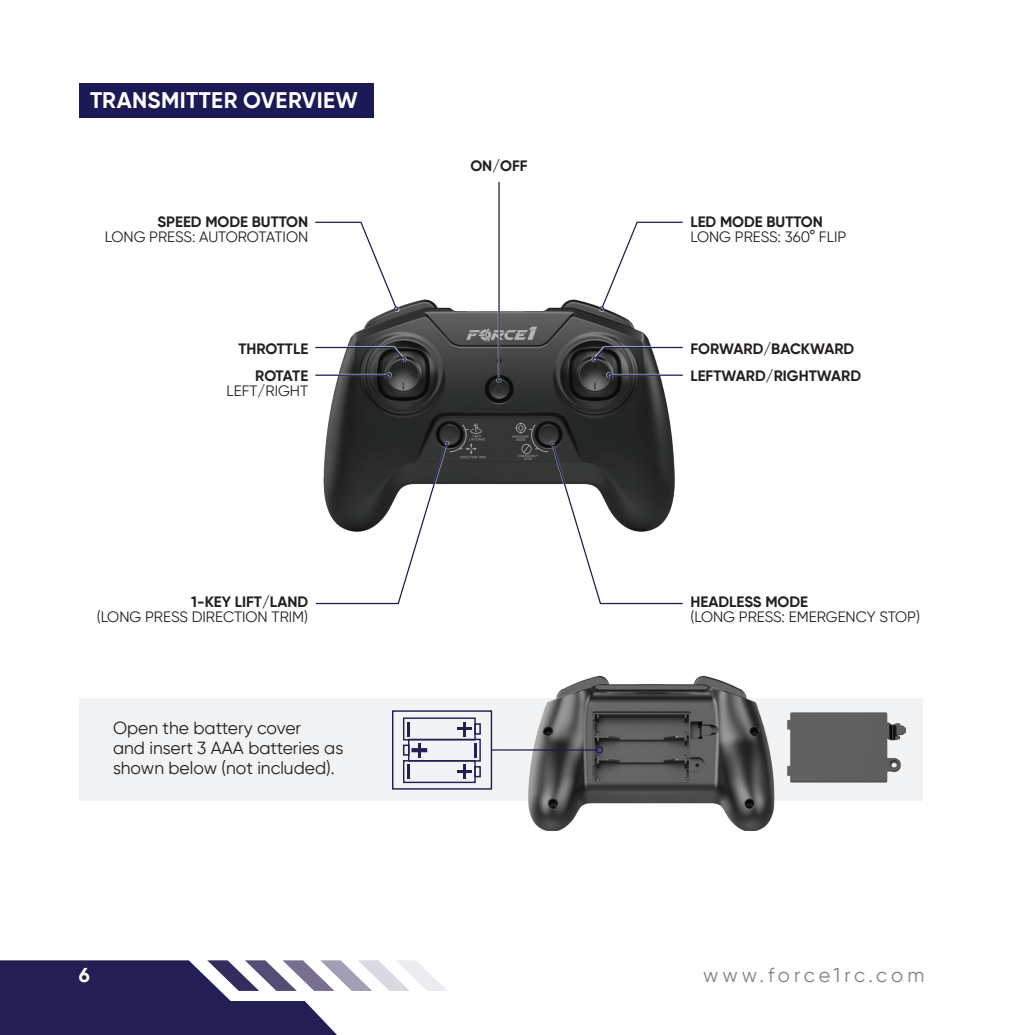
<style>
.page{position:relative;width:1035px;height:1035px;background:#fff}
.page>*{position:absolute;margin:0;border:0;box-sizing:border-box;transform-origin:0 0}
.t1{font:700 22.5px "Gilroy";letter-spacing:.015em;color:#fff}
.t2{font:20px "Gilroy";letter-spacing:.195em;color:#808285}
.t3{font:700 20px "Gilroy";color:#fff}
.t4{font:17.5px/20px "Gilroy";color:#231f20}
.t5{font:700 15px/26.8px "Gilroy";color:#231f20;text-align:right}
.t6{font:15px "Gilroy";color:#231f20}
</style>
<div class="page">
<svg style="left:0;top:960px;width:447px;height:75px"></svg>
<div style="left:79px;top:699px;width:844px;height:102px;background:#f2f3f4"></div>
<div style="left:79px;top:83px;width:294px;height:35px;background:#1c1a56"></div>
<img style="left:326px;top:299px;width:347px;height:186px">
<div style="left:314px;top:221px;width:86px;height:91px;background:#fff"></div>
<svg style="left:315px;top:221px;width:84px;height:90px"></svg>
<div style="left:599px;top:221px;width:85px;height:91px;background:#fff"></div>
<svg style="left:600px;top:221px;width:83px;height:90px"></svg>
<svg style="left:326px;top:346px;width:81px;height:17px"></svg>
<svg style="left:315px;top:346px;width:91px;height:16px"></svg>
<svg style="left:591px;top:346px;width:82px;height:17px"></svg>
<svg style="left:592px;top:346px;width:91px;height:16px"></svg>
<svg style="left:315px;top:372px;width:77px;height:6px"></svg>
<hr style="left:315px;top:375px;width:72px;height:1px;background:#1c1a56">
<svg style="left:387px;top:373px;width:4px;height:4px"></svg>
<svg style="left:606px;top:372px;width:77px;height:6px"></svg>
<hr style="left:611px;top:375px;width:72px;height:1px;background:#1c1a56">
<svg style="left:607px;top:373px;width:5px;height:4px"></svg>
<svg style="left:550px;top:442px;width:133px;height:163px"></svg>
<svg style="left:315px;top:442px;width:133px;height:163px"></svg>
<svg style="left:496px;top:181px;width:6px;height:202px"></svg>
<hr style="left:498px;top:182px;width:2px;height:196px;background:#1c1a56">
<svg style="left:497px;top:378px;width:4px;height:4px"></svg>
<img style="left:527px;top:675px;width:378px;height:156px">
<svg style="left:596px;top:746px;width:7px;height:7px"></svg>
<svg style="left:392px;top:710px;width:100px;height:80px"></svg>
<hr style="left:492px;top:749px;width:105px;height:2px;background:#1c1a56">
<hr style="left:412px;top:749px;width:14px;height:3px;background:#231f55">
<h1 class="t1" style="left:90px;top:86px;width:270px">TRANSMITTER OVERVIEW</h1>
<p class="t5" style="left:158px;top:208px;width:152px">SPEED MODE BUTTON</p>
<p class="t6" style="left:105px;top:228px;width:205px">LONG PRESS: AUTOROTATION</p>
<p class="t5" style="left:238px;top:335px;width:71px">THROTTLE<br>ROTATE</p>
<p class="t6" style="left:226px;top:381px;width:83px">LEFT/RIGHT</p>
<p class="t5" style="left:191px;top:588px;width:118px">1-KEY LIFT/LAND</p>
<p class="t6" style="left:97px;top:608px;width:213px">(LONG PRESS DIRECTION TRIM)</p>
<p class="t4" style="left:113px;top:718px;width:232px">Open the battery cover<br>and insert 3 AAA batteries as shown below (not included).</p>
<p class="t5" style="left:470px;top:152px;width:59px">ON/OFF</p>
<p class="t5" style="left:690px;top:208px;width:134px">LED MODE BUTTON</p>
<p class="t6" style="left:690px;top:228px;width:157px">LONG PRESS: 360° FLIP</p>
<p class="t5" style="left:690px;top:335px;width:172px;text-align:left">FORWARD/BACKWARD<br>LEFTWARD/RIGHTWARD</p>
<p class="t5" style="left:690px;top:588px;width:119px">HEADLESS MODE</p>
<p class="t6" style="left:690px;top:608px;width:231px">(LONG PRESS: EMERGENCY STOP)</p>
<h2 class="t3" style="left:79px;top:963px;width:13px">6</h2>
<h2 class="t2" style="left:703px;top:963px;width:223px">www.force1rc.com</h2>
</div>
